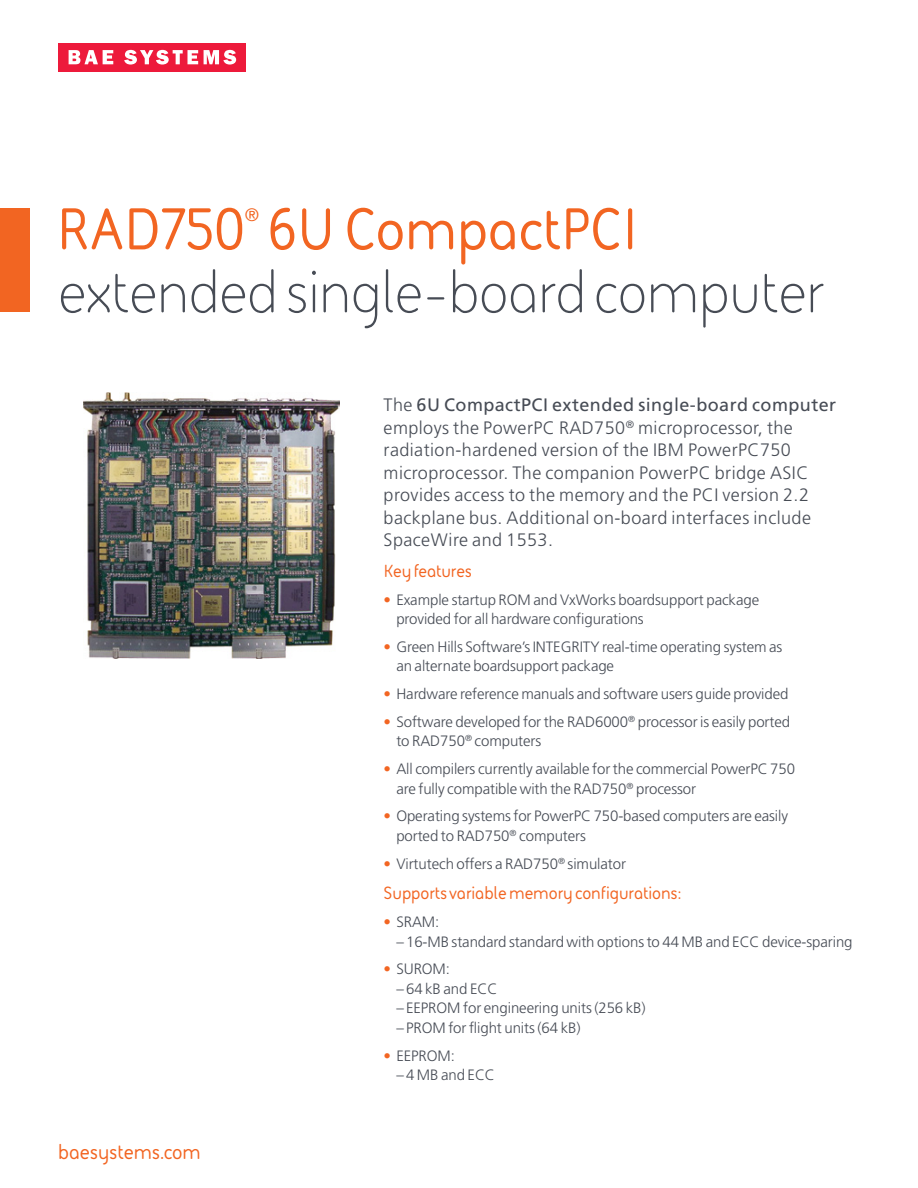
<style>
.page{position:relative;width:918px;height:1188px;background:#fff}
.page>*{position:absolute;margin:0;border:0;box-sizing:border-box;transform-origin:0 0}
.t1{font:60px "BAE Systems";letter-spacing:-.005em;color:#474c55}
.t2{font:700 60px "BAE Systems";letter-spacing:-.005em;color:#f26522}
.t3{font:700 21px "BAE Systems";letter-spacing:-.005em;color:#f26522}
.t4{font:300 18px/22.5px "Frutiger LT Pro";letter-spacing:.025em;color:#474c55}
.t5{font:700 18px "BAE Systems";letter-spacing:-.005em;color:#f26522}
.t6{font:300 18px "Frutiger LT Pro";color:#f26522}
.t7{font:300 15px/19.5px "Frutiger LT Pro";letter-spacing:-.005em;color:#474c55}
.s1{font-weight:400}
.s2{color:#f26522}
</style>
<div class="page">
<div style="left:58px;top:43px;width:188px;height:29px;background:#ed1a3b"></div>
<svg style="left:204px;top:50px;width:32px;height:15px"></svg>
<svg style="left:124px;top:50px;width:74px;height:15px"></svg>
<svg style="left:69px;top:50px;width:44px;height:14px"></svg>
<div style="left:0;top:208px;width:29px;height:104px;background:#f26522"></div>
<img style="left:84px;top:393px;width:256px;height:266px">
<h1 class="t2" style="left:56px;top:188px;width:584px">RAD750 6U CompactPCI</h1>
<p class="t6" style="left:245px;top:204px;width:16px">®</p>
<h1 class="t1" style="left:58px;top:253px;width:767px">extended single-board computer</h1>
<h2 class="t3" style="left:58px;top:1137px;width:144px">baesystems.com</h2>
<p class="t4" style="left:384px;top:394px;width:454px">The <span class="s1">6U CompactPCI extended single-board computer </span>employs the PowerPC RAD750<sup>®</sup> microprocessor, the radiation-hardened version of the IBM PowerPC750 microprocessor. The companion PowerPC bridge ASIC provides access to the memory and the PCI version 2.2 backplane bus. Additional on-board interfaces include SpaceWire and 1553.</p>
<p class="t5" style="left:384px;top:558px;width:90px">Key features</p>
<p class="t7" style="left:396px;top:590px;width:364px;text-indent:-13px"><span class="s2">•</span> Example startup ROM and VxWorks boardsupport package provided for all hardware configurations</p>
<p class="t7" style="left:396px;top:637px;width:388px;text-indent:-13px"><span class="s2">•</span> Green Hills Software’s INTEGRITY real-time operating system as an alternate boardsupport package</p>
<p class="t7" style="left:384px;top:684px;width:406px"><span class="s2">•</span> Hardware reference manuals and software users guide provided</p>
<p class="t7" style="left:396px;top:712px;width:395px;text-indent:-13px"><span class="s2">•</span> Software developed for the RAD6000<sup>®</sup> processor is easily ported to RAD750<sup>®</sup> computers</p>
<p class="t7" style="left:396px;top:759px;width:400px;text-indent:-13px"><span class="s2">•</span> All compilers currently available for the commercial PowerPC 750 are fully compatible with the RAD750<sup>®</sup> processor</p>
<p class="t7" style="left:396px;top:806px;width:393px;text-indent:-13px"><span class="s2">•</span> Operating systems for PowerPC 750-based computers are easily ported to RAD750<sup>®</sup> computers</p>
<p class="t7" style="left:384px;top:854px;width:244px"><span class="s2">•</span> Virtutech offers a RAD750<sup>®</sup> simulator</p>
<p class="t5" style="left:384px;top:881px;width:299px">Supports variable memory configurations:</p>
<p class="t7" style="left:384px;top:912px;width:57px"><span class="s2">•</span> SRAM:</p>
<p class="t7" style="left:396px;top:932px;width:458px">– 16-MB standard standard with options to 44 MB and ECC device-sparing</p>
<p class="t7" style="left:384px;top:959px;width:68px"><span class="s2">•</span> SUROM:</p>
<p class="t7" style="left:396px;top:979px;width:103px">– 64 kB and ECC</p>
<p class="t7" style="left:396px;top:998px;width:251px">– EEPROM for engineering units (256 kB)</p>
<p class="t7" style="left:396px;top:1018px;width:186px">– PROM for flight units (64 kB)</p>
<p class="t7" style="left:384px;top:1046px;width:73px"><span class="s2">•</span> EEPROM:</p>
<p class="t7" style="left:396px;top:1065px;width:100px">– 4 MB and ECC</p>
</div>
